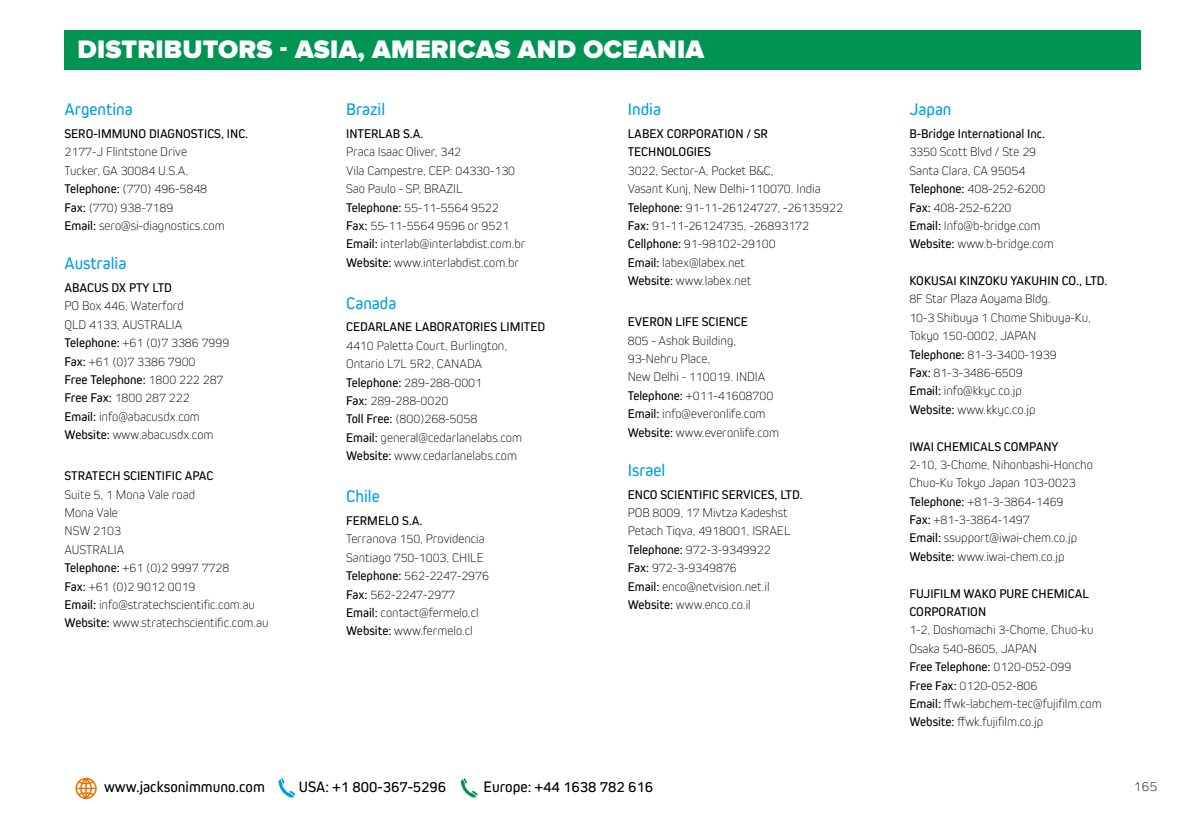
<style>
.page{position:relative;width:1191px;height:819px;background:#fff}
.page>*{position:absolute;margin:0;border:0;box-sizing:border-box;transform-origin:0 0}
.t1{font:900 26.25px "Proxima Nova";letter-spacing:.01em;color:#fff}
.t2{font:17.5px "Kiro";color:#009fe3}
.t3{font:15.75px "Kiro";color:#000}
.t4{font:200 14px "Kiro";color:#000}
.t5{font:200 13.12px/18.4px "Kiro";color:#000}
.t6{font:13.12px/18.4px "Kiro";color:#000}
.s1{font-weight:400}
</style>
<div class="page">
<svg style="left:278px;top:778px;width:17px;height:20px"></svg>
<svg style="left:75px;top:777px;width:22px;height:22px"></svg>
<svg style="left:460px;top:778px;width:18px;height:20px"></svg>
<div style="left:64px;top:30px;width:1077px;height:39px;background:#009453"></div>
<h1 class="t1" style="left:78px;top:38px;width:628px">DISTRIBUTORS - ASIA, AMERICAS AND OCEANIA</h1>
<h2 class="t2" style="left:64px;top:99px;width:70px">Argentina</h2>
<p class="t6" style="left:64px;top:124px;width:185px">SERO-IMMUNO DIAGNOSTICS, INC.</p>
<p class="t5" style="left:64px;top:142px;width:162px">2177-J Flintstone Drive<br>Tucker, GA 30084 U.S.A.<br><span class="s1">Telephone:</span> (770) 496-5848<br><span class="s1">Fax:</span> (770) 938-7189<br><span class="s1">Email:</span> sero@si-diagnostics.com</p>
<h2 class="t2" style="left:64px;top:253px;width:63px">Australia</h2>
<p class="t6" style="left:64px;top:278px;width:109px">ABACUS DX PTY LTD</p>
<p class="t5" style="left:64px;top:296px;width:166px">PO Box 446, Waterford<br>QLD 4133, AUSTRALIA<br><span class="s1">Telephone:</span> +61 (0)7 3386 7999<br><span class="s1">Fax:</span> +61 (0)7 3386 7900<br><span class="s1">Free Telephone:</span> 1800 222 287<br><span class="s1">Free Fax:</span> 1800 287 222<br><span class="s1">Email:</span> info@abacusdx.com<br><span class="s1">Website:</span> www.abacusdx.com</p>
<p class="t6" style="left:64px;top:466px;width:150px">STRATECH SCIENTIFIC APAC</p>
<p class="t5" style="left:64px;top:484px;width:206px">Suite 5, 1 Mona Vale road<br>Mona Vale<br>NSW 2103<br>AUSTRALIA<br><span class="s1">Telephone:</span> +61 (0)2 9997 7728<br><span class="s1">Fax:</span> +61 (0)2 9012 0019<br><span class="s1">Email:</span> info@stratechscientific.com.au<br><span class="s1">Website:</span> www.stratechscientific.com.au</p>
<h2 class="t2" style="left:346px;top:99px;width:41px">Brazil</h2>
<p class="t6" style="left:346px;top:124px;width:79px">INTERLAB S.A.</p>
<p class="t5" style="left:346px;top:142px;width:181px">Praca Isaac Oliver, 342<br>Vila Campestre, CEP: 04330-130<br>Sao Paulo - SP, BRAZIL<br><span class="s1">Telephone:</span> 55-11-5564 9522<br><span class="s1">Fax:</span> 55-11-5564 9596 or 9521<br><span class="s1">Email:</span> interlab@interlabdist.com.br<br><span class="s1">Website:</span> www.interlabdist.com.br</p>
<h2 class="t2" style="left:346px;top:293px;width:52px">Canada</h2>
<p class="t6" style="left:346px;top:317px;width:201px">CEDARLANE LABORATORIES LIMITED</p>
<p class="t5" style="left:346px;top:336px;width:177px">4410 Paletta Court, Burlington,<br>Ontario L7L 5R2, CANADA<br><span class="s1">Telephone:</span> 289-288-0001<br><span class="s1">Fax:</span> 289-288-0020<br><span class="s1">Toll Free:</span> (800)268-5058<br><span class="s1">Email:</span> general@cedarlanelabs.com<br><span class="s1">Website:</span> www.cedarlanelabs.com</p>
<h2 class="t2" style="left:346px;top:486px;width:35px">Chile</h2>
<p class="t6" style="left:346px;top:511px;width:78px">FERMELO S.A.</p>
<p class="t5" style="left:346px;top:529px;width:144px">Terranova 150, Providencia<br>Santiago 750-1003, CHILE<br><span class="s1">Telephone:</span> 562-2247-2976<br><span class="s1">Fax:</span> 562-2247-2977<br><span class="s1">Email:</span> contact@fermelo.cl<br><span class="s1">Website:</span> www.fermelo.cl</p>
<h2 class="t2" style="left:628px;top:99px;width:35px">India</h2>
<p class="t6" style="left:628px;top:124px;width:142px">LABEX CORPORATION / SR<br>TECHNOLOGIES</p>
<p class="t5" style="left:628px;top:161px;width:217px">3022, Sector-A, Pocket B&amp;C,<br>Vasant Kunj, New Delhi-110070. India<br><span class="s1">Telephone:</span> 91-11-26124727, -26135922<br><span class="s1">Fax:</span> 91-11-26124735, -26893172<br><span class="s1">Cellphone:</span> 91-98102-29100<br><span class="s1">Email:</span> labex@labex.net<br><span class="s1">Website:</span> www.labex.net</p>
<p class="t6" style="left:628px;top:312px;width:122px">EVERON LIFE SCIENCE</p>
<p class="t5" style="left:628px;top:330px;width:153px">805 - Ashok Building,<br>93-Nehru Place,<br>New Delhi - 110019. INDIA<br><span class="s1">Telephone:</span> +011-41608700<br><span class="s1">Email:</span> info@everonlife.com<br><span class="s1">Website:</span> www.everonlife.com</p>
<h2 class="t2" style="left:628px;top:460px;width:39px">Israel</h2>
<p class="t6" style="left:628px;top:485px;width:176px">ENCO SCIENTIFIC SERVICES, LTD.</p>
<p class="t5" style="left:628px;top:503px;width:164px">POB 8009, 17 Mivtza Kadeshst<br>Petach Tiqva, 4918001, ISRAEL<br><span class="s1">Telephone:</span> 972-3-9349922<br><span class="s1">Fax:</span> 972-3-9349876<br><span class="s1">Email:</span> enco@netvision.net.il<br><span class="s1">Website:</span> www.enco.co.il</p>
<h2 class="t2" style="left:909px;top:99px;width:44px">Japan</h2>
<p class="t6" style="left:909px;top:124px;width:137px">B-Bridge International Inc.</p>
<p class="t5" style="left:909px;top:142px;width:146px">3350 Scott Blvd / Ste 29<br>Santa Clara, CA 95054<br><span class="s1">Telephone:</span> 408-252-6200<br><span class="s1">Fax:</span> 408-252-6220<br><span class="s1">Email:</span> Info@b-bridge.com<br><span class="s1">Website:</span> www.b-bridge.com</p>
<p class="t6" style="left:909px;top:271px;width:200px">KOKUSAI KINZOKU YAKUHIN CO., LTD.</p>
<p class="t5" style="left:909px;top:289px;width:183px">8F Star Plaza Aoyama Bldg.<br>10-3 Shibuya 1 Chome Shibuya-Ku,<br>Tokyo 150-0002, JAPAN<br><span class="s1">Telephone:</span> 81-3-3400-1939<br><span class="s1">Fax:</span> 81-3-3486-6509<br><span class="s1">Email:</span> info@kkyc.co.jp<br><span class="s1">Website:</span> www.kkyc.co.jp</p>
<p class="t6" style="left:909px;top:436px;width:151px">IWAI CHEMICALS COMPANY</p>
<p class="t5" style="left:909px;top:455px;width:185px">2-10, 3-Chome, Nihonbashi-Honcho<br>Chuo-Ku Tokyo Japan 103-0023<br><span class="s1">Telephone:</span> +81-3-3864-1469<br><span class="s1">Fax:</span> +81-3-3864-1497<br><span class="s1">Email:</span> ssupport@iwai-chem.co.jp<br><span class="s1">Website:</span> www.iwai-chem.co.jp</p>
<p class="t6" style="left:909px;top:583px;width:181px">FUJIFILM WAKO PURE CHEMICAL<br>CORPORATION</p>
<p class="t5" style="left:909px;top:620px;width:194px">1-2, Doshomachi 3-Chome, Chuo-ku<br>Osaka 540-8605, JAPAN<br><span class="s1">Free Telephone:</span> 0120-052-099<br><span class="s1">Free Fax:</span> 0120-052-806<br><span class="s1">Email:</span> ffwk-labchem-tec@fujifilm.com<br><span class="s1">Website:</span> ffwk.fujifilm.co.jp</p>
<p class="t3" style="left:104px;top:777px;width:162px">www.jacksonimmuno.com</p>
<p class="t3" style="left:299px;top:777px;width:149px">USA: +1 800-367-5296</p>
<p class="t3" style="left:483px;top:777px;width:171px">Europe: +44 1638 782 616</p>
<p class="t4" style="left:1133px;top:777px;width:25px">165</p>
</div>
